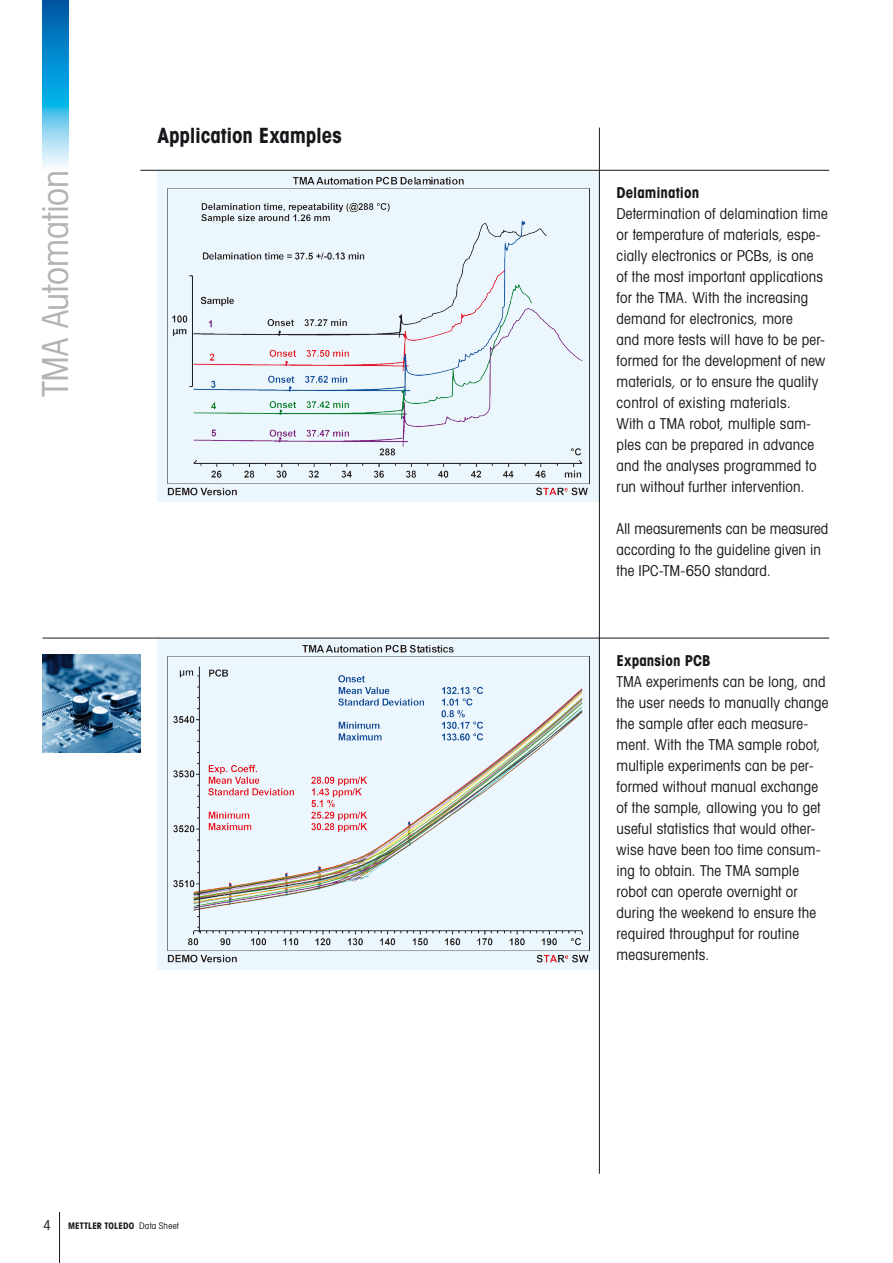
<style>
.page{position:relative;width:893px;height:1263px;background:#fff}
.page>*{position:absolute;margin:0;border:0;box-sizing:border-box;transform-origin:0 0}
.Vertical_Text_24_36{font:36px "Avant Gardefor MT Bk";letter-spacing:-.005em;color:#b1b3b4}
.E_Sub-Title_bold_18_22pt{font:21px "Avant Gardefor MT Bd";letter-spacing:-.01em;color:#1a171c}
.E_Running_Text_book_10_14pt{font:15px/21px "Avant Gardefor MT Bk";letter-spacing:.01em;color:#1a171c}
.E_Running_Text_book_10_14pt-2{font:15px "Avant Gardefor MT Bd";color:#1a171c}
.t1{font:13.5px "Avant Gardefor MT Bk";color:#1a171c}
.t2{font:9px "Avant Gardefor MT Bd";letter-spacing:.015em;color:#1a171c}
.s1{font-family:"Avant Gardefor MT Bk"}
</style>
<div class="page">
<hr style="left:59px;top:1212px;width:1px;height:51px;background:#1a171c">
<svg style="left:43px;top:0;width:25px;height:167px;background:#38a4d9"></svg>
<div style="left:157px;top:170px;width:443px;height:332px;background:#ebf7fc"></div>
<img style="left:168px;top:176px;width:421px;height:320px">
<div style="left:157px;top:638px;width:443px;height:331px;background:#ebf7fc"></div>
<img style="left:168px;top:644px;width:421px;height:319px">
<img style="left:43px;top:655px;width:97px;height:98px">
<hr style="left:43px;top:638px;width:786px;height:1px;background:#1a171c">
<hr style="left:140px;top:170px;width:689px;height:1px;background:#1a171c">
<hr style="left:599px;top:128px;width:1px;height:1046px;background:#1a171c">
<p class="Vertical_Text_24_36" style="left:33px;top:397px;width:229px;rotate:-90deg">TMA Automation</p>
<p class="E_Sub-Title_bold_18_22pt" style="left:157px;top:122px;width:186px">Application Examples</p>
<p class="t1" style="left:44px;top:1217px;width:9px">4</p>
<p class="t2" style="left:68px;top:1219px;width:112px">METTLER TOLEDO <span class="s1">Data Sheet</span></p>
<p class="E_Running_Text_book_10_14pt-2" style="left:617px;top:183px;width:84px">Delamination</p>
<p class="E_Running_Text_book_10_14pt" style="left:617px;top:203px;width:213px">Determination of delamination time or temperature of materials, espe&shy;cially electronics or PCBs, is one of the most important applications for the TMA. With the increasing demand for electronics, more<br>and more tests will have to be per&shy;formed for the development of new materials, or to ensure the quality control of existing materials.<br>With a TMA robot, multiple sam&shy;ples can be prepared in advance and the analyses programmed to run without further intervention.</p>
<p class="E_Running_Text_book_10_14pt" style="left:617px;top:518px;width:213px">All measurements can be measured according to the guideline given in the IPC-TM-650 standard.</p>
<p class="E_Running_Text_book_10_14pt-2" style="left:617px;top:651px;width:96px">Expansion PCB</p>
<p class="E_Running_Text_book_10_14pt" style="left:617px;top:670px;width:214px">TMA experiments can be long, and the user needs to manually change the sample after each measure&shy;ment. With the TMA sample robot, multiple experiments can be per&shy;formed without manual exchange of the sample, allowing you to get useful statistics that would other&shy;wise have been too time consum&shy;ing to obtain. The TMA sample robot can operate overnight or during the weekend to ensure the required throughput for routine measurements.</p>
</div>
